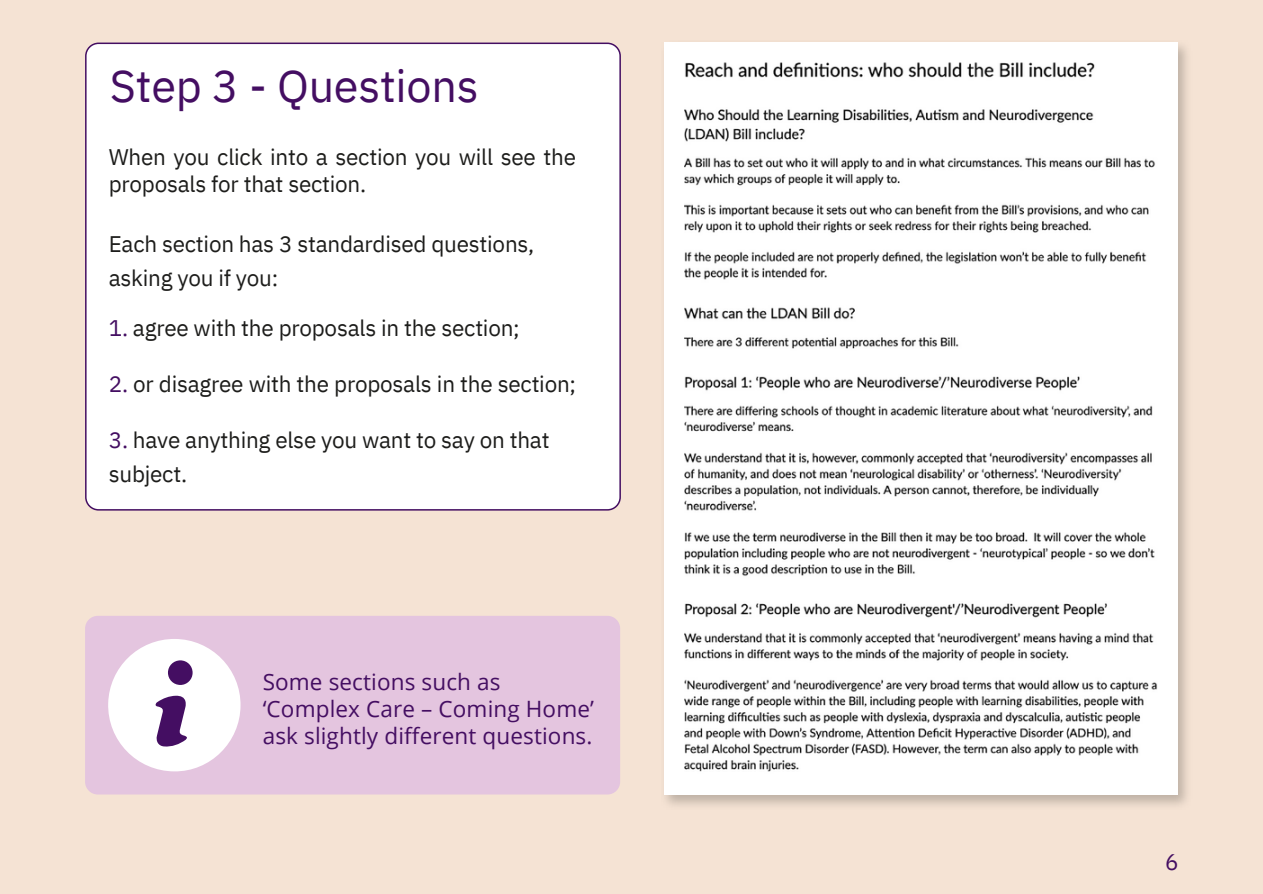
<style>
.page{position:relative;width:1263px;height:894px;background:#fff}
.page>*{position:absolute;margin:0;border:0;box-sizing:border-box;transform-origin:0 0}
.t1{font:45px "IBM Plex Sans";letter-spacing:-.005em;color:#440e62}
.t2{font:22.5px/33.8px "IBM Plex Sans";letter-spacing:-.01em;color:#1d1d1b}
.t3{font:22.5px/27px "Open Sans";letter-spacing:.005em;color:#440e62}
.t4{font:22.5px "IBM Plex Sans";color:#440e62}
.s1{color:#440e62}
</style>
<div class="page">
<div style="left:0;top:0;width:1263px;height:893px;background:#f5e3d4"></div>
<div style="left:86px;top:43px;width:534px;height:466px;background:#fff;border-radius:13px"></div>
<div style="left:85px;top:43px;width:536px;height:467px;border:2px solid #440e62;border-radius:13px"></div>
<div style="left:85px;top:615px;width:535px;height:179px;background:#e4c5df;border-radius:13px"></div>
<svg style="left:108px;top:639px;width:133px;height:132px"></svg>
<div style="left:168px;top:660px;width:25px;height:24px;background:#440e62;border-radius:50%"></div>
<img style="left:664px;top:42px;width:523px;height:764px">
<div style="left:664px;top:43px;width:514px;height:751px;background:#fff"></div>
<img style="left:684px;top:62px;width:474px;height:710px">
<h1 class="t1" style="left:110px;top:56px;width:370px">Step 3 - Questions</h1>
<p class="t2" style="left:109px;top:143px;width:469px;line-height:27px">When you click into a section you will see the proposals for that section.</p>
<p class="t2" style="left:109px;top:227px;width:427px">Each section has 3 standardised questions, asking you if you:</p>
<p class="t2" style="left:109px;top:310px;width:413px"><span class="s1">1.</span> agree with the proposals in the section;</p>
<p class="t2" style="left:109px;top:366px;width:469px"><span class="s1">2.</span> or disagree with the proposals in the section;</p>
<p class="t2" style="left:109px;top:423px;width:442px"><span class="s1">3.</span> have anything else you want to say on that subject.</p>
<p class="t3" style="left:263px;top:667px;width:333px">Some sections such as ‘Complex Care – Coming Home’ ask slightly different questions.</p>
<p class="t4" style="left:1165px;top:846px;width:15px">6</p>
</div>
